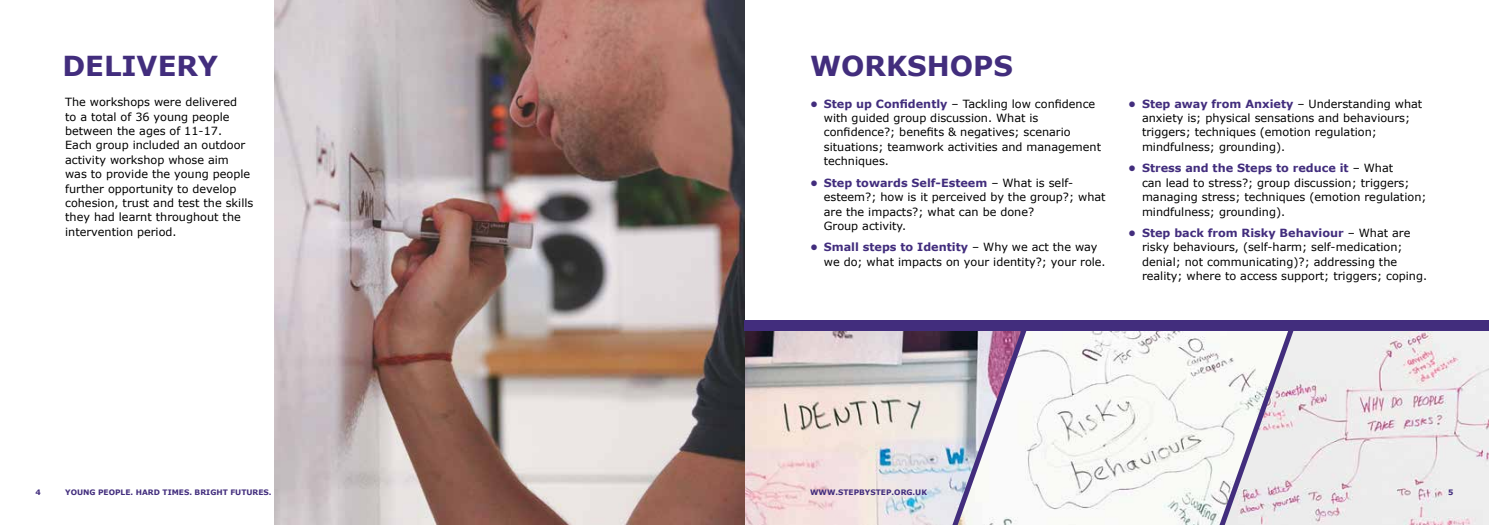
<style>
.page{position:relative;width:1489px;height:525px;background:#fff}
.page>*{position:absolute;margin:0;border:0;box-sizing:border-box;transform-origin:0 0}
.t1{font:700 27.5px "Verdana";color:#422d7d}
.t2{font:11.25px/14.4px "Verdana";color:#000}
.t3{font:700 7.5px "Verdana";color:#422d7d}
.s1{font-weight:700;color:#422d7d}
</style>
<div class="page">
<img style="left:1296px;top:330px;width:192px;height:194px">
<img style="left:1027px;top:330px;width:192px;height:194px">
<img style="left:744px;top:330px;width:208px;height:194px">
<svg style="left:952px;top:330px;width:75px;height:194px"></svg>
<img style="left:275px;top:0;width:469px;height:524px">
<svg style="left:1219px;top:330px;width:77px;height:194px"></svg>
<div style="left:744px;top:320px;width:744px;height:10px;background:#422d7d"></div>
<h1 class="t1" style="left:62px;top:46px;width:79px">deliver</h1>
<h1 class="t1" style="left:198px;top:46px;width:22px">y</h1>
<h1 class="t1" style="left:810px;top:46px;width:183px">worksh ops</h1>
<p class="t2" style="left:65px;top:95px;width:190px">The workshops were delivered<br>to a total of 36 young people between the ages of 11-17.<br>Each group included an outdoor activity workshop whose aim<br>was to provide the young people further opportunity to develop cohesion, trust and test the skills they had learnt throughout the intervention period.</p>
<p class="t2" style="left:823px;top:96px;width:279px;text-indent:-14px"><span class="s1">• Step up Confidently</span> – Tackling low confidence with guided group discussion. What is confidence?; benefits &amp; negatives; scenario situations; teamwork activities and management techniques.</p>
<p class="t2" style="left:823px;top:175px;width:283px;text-indent:-14px"><span class="s1">• Step towards Self-Esteem</span> – What is self&shy;esteem?; how is it perceived by the group?; what are the impacts?; what can be done?<br>Group activity.</p>
<p class="t2" style="left:823px;top:240px;width:283px;text-indent:-14px"><span class="s1">• Small steps to Identity</span> – Why we act the way we do; what impacts on your identity?; your role.</p>
<p class="t2" style="left:1141px;top:96px;width:282px;text-indent:-14px"><span class="s1">• Step away from Anxiety</span> – Understanding what anxiety is; physical sensations and behaviours; triggers; techniques (emotion regulation; mindfulness; grounding).</p>
<p class="t2" style="left:1141px;top:161px;width:286px;text-indent:-14px"><span class="s1">• Stress and the Steps to reduce it</span> – What<br>can lead to stress?; group discussion; triggers; managing stress; techniques (emotion regulation; mindfulness; grounding).</p>
<p class="t2" style="left:1141px;top:225px;width:287px;text-indent:-14px"><span class="s1">• Step back from Risky Behaviour</span> – What are risky behaviours, (self-harm; self-medication; denial; not communicating)?; addressing the reality; where to access support; triggers; coping.</p>
<p class="t3" style="left:35px;top:487px;width:7px">4</p>
<p class="t3" style="left:65px;top:487px;width:148px">Young People. Hard Times. Bright</p>
<p class="t3" style="left:230px;top:487px;width:43px">Futures.</p>
<p class="t3" style="left:1447px;top:487px;width:7px">5</p>
<p class="t3" style="left:810px;top:487px;width:10px">www</p>
<p class="t3" style="left:835px;top:487px;width:25px">.stepbyst</p>
<p class="t3" style="left:880px;top:487px;width:48px">ep.org.uk</p>
</div>
